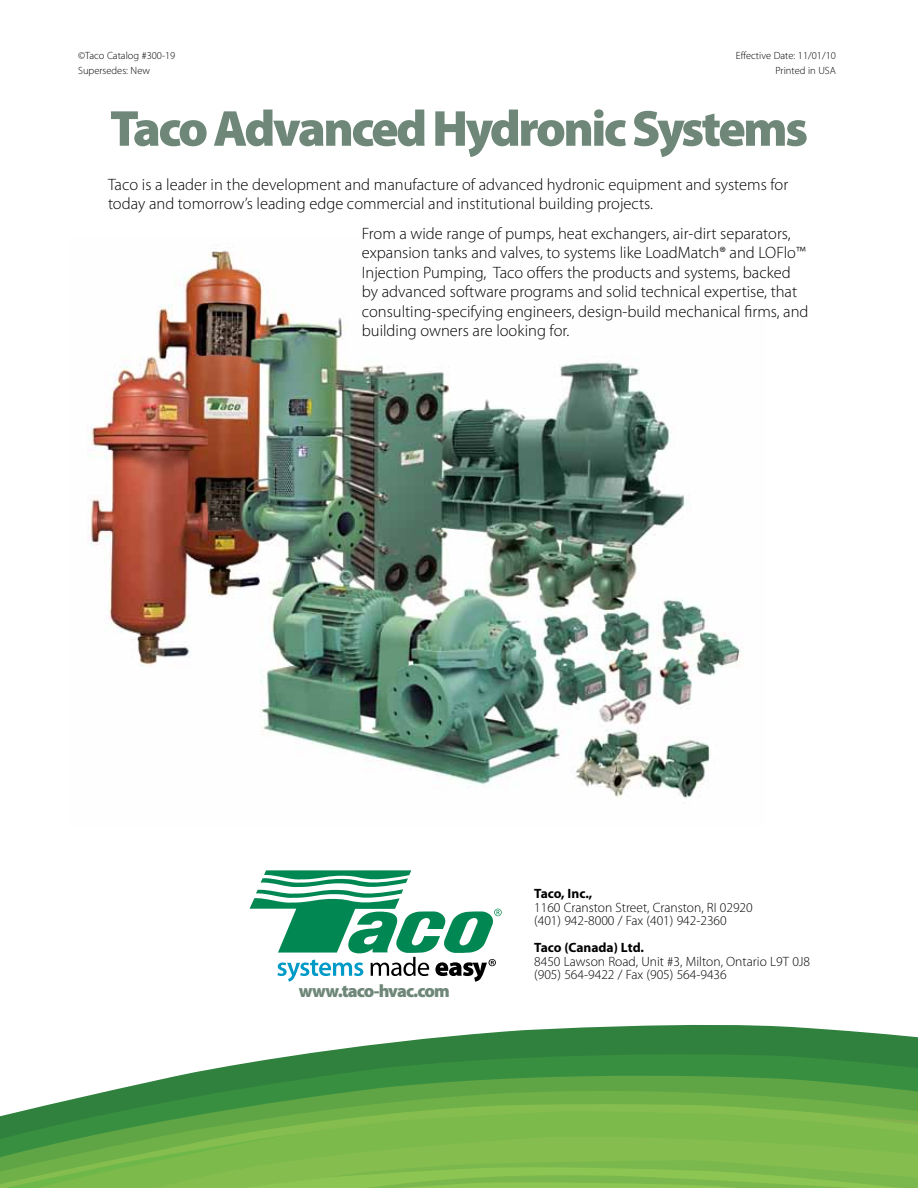
<style>
.page{position:relative;width:918px;height:1188px;background:#fff}
.page>*{position:absolute;margin:0;border:0;box-sizing:border-box;transform-origin:0 0}
.t1{font:900 51px "Myriad Pro";letter-spacing:-.05em;color:#6e8778}
.t2{font:900 18px "Myriad Pro";letter-spacing:-.05em;color:#6e8778}
.t3{font:300 16.5px/19.5px "Myriad Pro";color:#000}
.t4{font:300 13.5px/13.5px "Myriad Pro";color:#000}
.t5{font:700 13.5px "Myriad Pro";color:#000}
.t6{font:300 10.5px "Myriad Pro";color:#000}
</style>
<div class="page">
<svg style="left:22px;top:1025px;width:896px;height:86px"></svg>
<svg style="left:0;top:1111px;width:918px;height:77px;background:#78b64b"></svg>
<img style="left:88px;top:248px;width:655px;height:551px">
<svg style="left:250px;top:870px;width:252px;height:112px"></svg>
<p class="t6" style="left:78px;top:49px;width:99px">©Taco Catalog #300-19</p>
<p class="t6" style="left:736px;top:49px;width:102px">Effective Date: 11/01/10</p>
<p class="t6" style="left:78px;top:64px;width:73px">Supersedes: New</p>
<p class="t6" style="left:776px;top:64px;width:62px">Printed in USA</p>
<h1 class="t1" style="left:110px;top:94px;width:700px">Taco Advanced Hydronic Systems</h1>
<p class="t3" style="left:108px;top:174px;width:682px">Taco is a leader in the development and manufacture of advanced hydronic equipment and systems for today and tomorrow’s leading edge commercial and institutional building projects.</p>
<p class="t3" style="left:362px;top:224px;width:448px">From a wide range of pumps, heat exchangers, air-dirt separators, expansion tanks and valves, to systems like LoadMatch® and LOFlo™ Injection Pumping, Taco offers the products and systems, backed by advanced software programs and solid technical expertise, that consulting-specifying engineers, design-build mechanical firms, and building owners are looking for.</p>
<p class="t2" style="left:299px;top:978px;width:152px">www.taco-hvac.com</p>
<p class="t5" style="left:534px;top:885px;width:60px">Taco, Inc.,</p>
<p class="t4" style="left:534px;top:901px;width:220px">1160 Cranston Street, Cranston, RI 02920 (401) 942-8000 / Fax (401) 942-2360</p>
<p class="t5" style="left:534px;top:939px;width:111px">Taco (Canada) Ltd.</p>
<p class="t4" style="left:534px;top:955px;width:277px">8450 Lawson Road, Unit #3, Milton, Ontario L9T 0J8 (905) 564-9422 / Fax (905) 564-9436</p>
</div>
